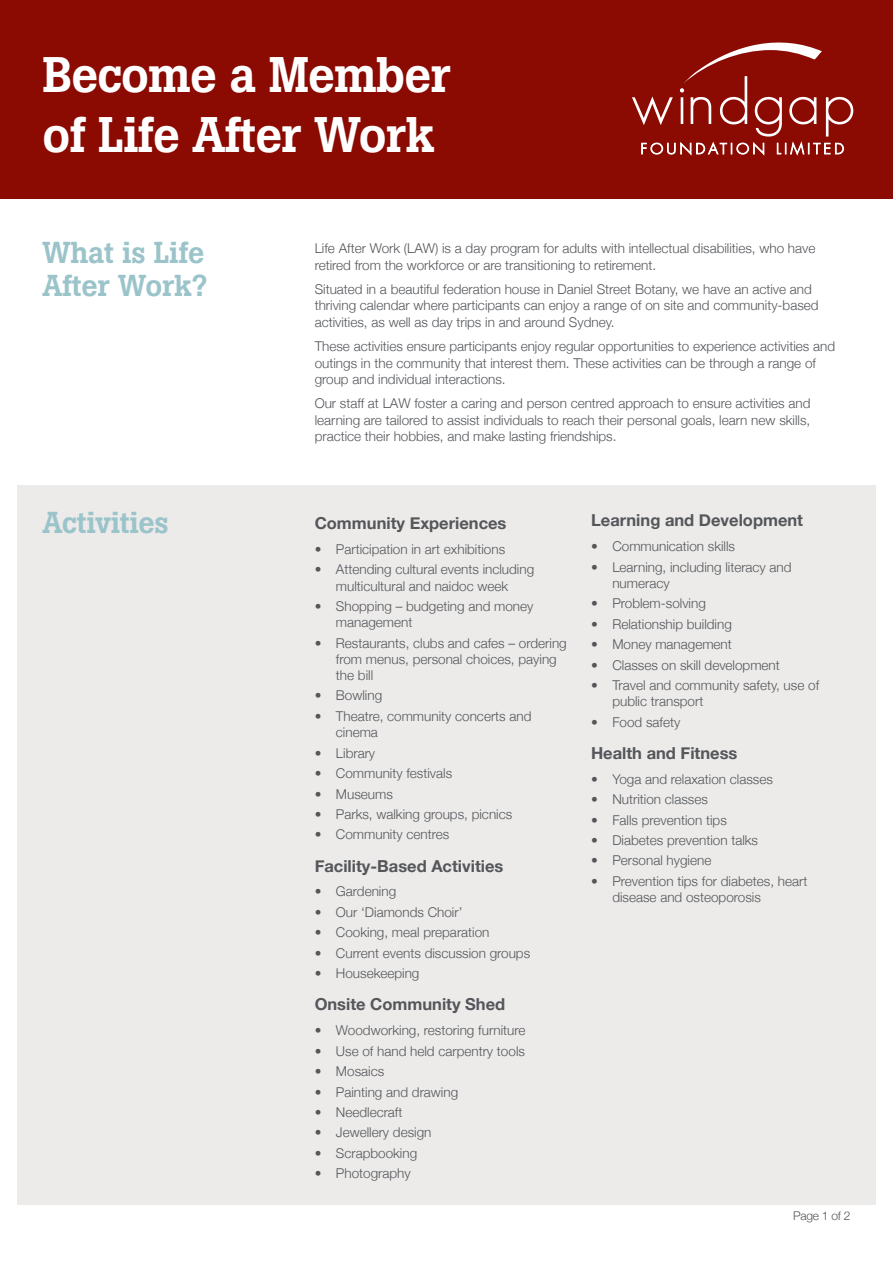
<style>
.page{position:relative;width:893px;height:1263px;background:#fff}
.page>*{position:absolute;margin:0;border:0;box-sizing:border-box;transform-origin:0 0}
.Heading{font:500 49.5px/59.4px "Boton";letter-spacing:-.02em;color:#fff}
.Boton_heading{font:500 30px/33px "Boton";letter-spacing:-.01em;color:#9bc4ca}
.Bullet_subheading{font:700 16.5px "Helvetica Neue";color:#54565a}
.Body_copy{font:700 16.5px "Helvetica Neue";color:#54565a}
.Body_copy-2{font:300 13.5px/16.2px "Helvetica Neue";color:#54565a}
.Footer_Page_Number{font:300 12px "Helvetica Neue";letter-spacing:-.02em;color:#54565a}
</style>
<div class="page">
<div style="left:17px;top:485px;width:859px;height:719px;background:#ecebea"></div>
<div style="left:0;top:0;width:893px;height:198px;background:#8b0a02"></div>
<svg style="left:632px;top:43px;width:221px;height:113px"></svg>
<p class="Heading" style="left:43px;top:45px;width:410px">Become a Member of Life After Work</p>
<p class="Boton_heading" style="left:43px;top:236px;width:166px">What is Life<br>After Work?</p>
<p class="Boton_heading" style="left:43px;top:506px;width:128px">Activities</p>
<p class="Body_copy-2" style="left:315px;top:240px;width:502px">Life After Work (LAW) is a day program for adults with intellectual disabilities, who have retired from the workforce or are transitioning to retirement.</p>
<p class="Body_copy-2" style="left:315px;top:281px;width:505px">Situated in a beautiful federation house in Daniel Street Botany, we have an active and thriving calendar where participants can enjoy a range of on site and community-based activities, as well as day trips in and around Sydney.</p>
<p class="Body_copy-2" style="left:315px;top:338px;width:522px">These activities ensure participants enjoy regular opportunities to experience activities and outings in the community that interest them. These activities can be through a range of group and individual interactions.</p>
<p class="Body_copy-2" style="left:315px;top:395px;width:497px;text-align:justify">Our staff at LAW foster a caring and person centred approach to ensure activities and learning are tailored to assist individuals to reach their personal goals, learn new skills, practice their hobbies, and make lasting friendships.</p>
<p class="Body_copy" style="left:315px;top:508px;width:193px">Community Experiences</p>
<p class="Body_copy-2" style="left:315px;top:540px;width:192px">• Participation in art exhibitions</p>
<p class="Body_copy-2" style="left:315px;top:561px;width:221px;text-align:center">• Attending cultural events including multicultural and naidoc week</p>
<p class="Body_copy-2" style="left:336px;top:597px;width:199px;text-indent:-21px">• Shopping – budgeting and money management</p>
<p class="Body_copy-2" style="left:336px;top:634px;width:232px;text-indent:-21px">• Restaurants, clubs and cafes – ordering from menus, personal choices, paying the bill</p>
<p class="Body_copy-2" style="left:315px;top:687px;width:69px">• Bowling</p>
<p class="Body_copy-2" style="left:336px;top:707px;width:197px;text-indent:-21px">• Theatre, community concerts and cinema</p>
<p class="Body_copy-2" style="left:315px;top:744px;width:62px">• Library</p>
<p class="Body_copy-2" style="left:315px;top:764px;width:139px">• Community festivals</p>
<p class="Body_copy-2" style="left:315px;top:785px;width:80px">• Museums</p>
<p class="Body_copy-2" style="left:315px;top:805px;width:199px">• Parks, walking groups, picnics</p>
<p class="Body_copy-2" style="left:315px;top:826px;width:136px">• Community centres</p>
<p class="Bullet_subheading" style="left:315px;top:851px;width:190px">Facility-Based Activities</p>
<p class="Body_copy-2" style="left:315px;top:883px;width:83px">• Gardening</p>
<p class="Body_copy-2" style="left:315px;top:903px;width:149px">• Our ‘Diamonds Choir’</p>
<p class="Body_copy-2" style="left:315px;top:924px;width:176px">• Cooking, meal preparation</p>
<p class="Body_copy-2" style="left:315px;top:944px;width:217px">• Current events discussion groups</p>
<p class="Body_copy-2" style="left:315px;top:964px;width:106px">• Housekeeping</p>
<p class="Bullet_subheading" style="left:315px;top:990px;width:192px">Onsite Community Shed</p>
<p class="Body_copy-2" style="left:315px;top:1021px;width:212px">• Woodworking, restoring furniture</p>
<p class="Body_copy-2" style="left:315px;top:1042px;width:212px">• Use of hand held carpentry tools</p>
<p class="Body_copy-2" style="left:315px;top:1062px;width:71px">• Mosaics</p>
<p class="Body_copy-2" style="left:315px;top:1083px;width:145px">• Painting and drawing</p>
<p class="Body_copy-2" style="left:315px;top:1103px;width:89px">• Needlecraft</p>
<p class="Body_copy-2" style="left:315px;top:1124px;width:118px">• Jewellery design</p>
<p class="Body_copy-2" style="left:315px;top:1144px;width:104px">• Scrapbooking</p>
<p class="Body_copy-2" style="left:315px;top:1165px;width:98px">• Photography</p>
<p class="Bullet_subheading" style="left:591px;top:506px;width:214px">Learning and Development</p>
<p class="Body_copy-2" style="left:591px;top:537px;width:146px">• Communication skills</p>
<p class="Body_copy-2" style="left:612px;top:558px;width:181px;text-indent:-21px">• Learning, including literacy and numeracy</p>
<p class="Body_copy-2" style="left:591px;top:594px;width:116px">• Problem-solving</p>
<p class="Body_copy-2" style="left:591px;top:615px;width:142px">• Relationship building</p>
<p class="Body_copy-2" style="left:591px;top:635px;width:142px">• Money management</p>
<p class="Body_copy-2" style="left:591px;top:656px;width:190px">• Classes on skill development</p>
<p class="Body_copy-2" style="left:612px;top:676px;width:208px;text-indent:-21px">• Travel and community safety, use of public transport</p>
<p class="Body_copy-2" style="left:591px;top:713px;width:91px">• Food safety</p>
<p class="Bullet_subheading" style="left:591px;top:738px;width:148px">Health and Fitness</p>
<p class="Body_copy-2" style="left:591px;top:770px;width:183px">• Yoga and relaxation classes</p>
<p class="Body_copy-2" style="left:591px;top:790px;width:118px">• Nutrition classes</p>
<p class="Body_copy-2" style="left:591px;top:811px;width:137px">• Falls prevention tips</p>
<p class="Body_copy-2" style="left:591px;top:831px;width:169px">• Diabetes prevention talks</p>
<p class="Body_copy-2" style="left:591px;top:852px;width:122px">• Personal hygiene</p>
<p class="Body_copy-2" style="left:612px;top:872px;width:197px;text-indent:-21px">• Prevention tips for diabetes, heart disease and osteoporosis</p>
<p class="Footer_Page_Number" style="left:793px;top:1206px;width:59px">Page 1 of 2</p>
</div>
